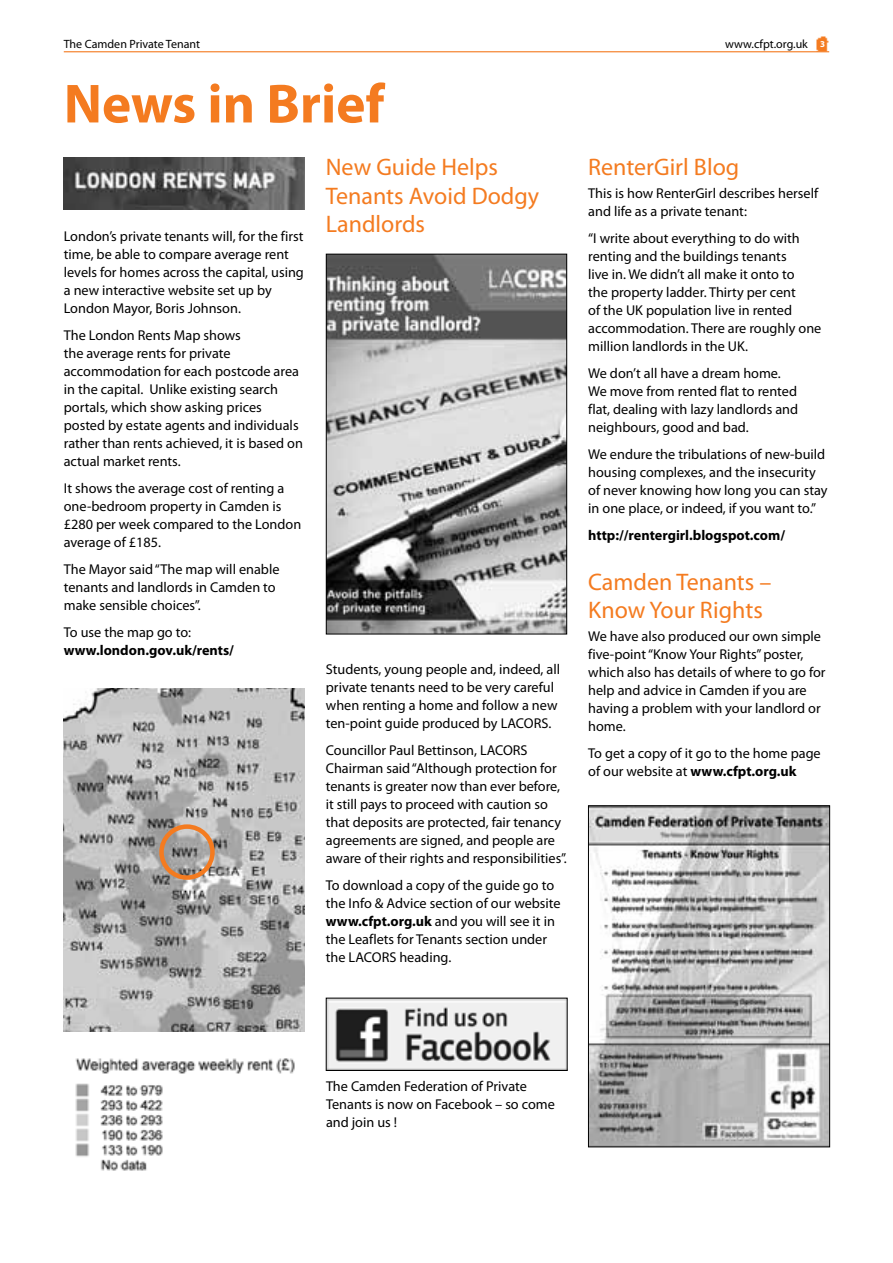
<style>
.page{position:relative;width:893px;height:1263px;background:#fff}
.page>*{position:absolute;margin:0;border:0;box-sizing:border-box;transform-origin:0 0}
.t1{font:700 55.5px "Myriad Pro";color:#f47b20}
.t2{font:24px/28.5px "Myriad Pro";color:#f47b20}
.t3{font:14.25px/18px "Myriad Pro";color:#000}
.t4{font:700 14.25px "Myriad Pro";color:#000}
.t5{font:12px "Myriad Pro";color:#000}
.s1{font-weight:700;font-size:9px;color:#fff}
.s2{font-weight:700}
</style>
<div class="page">
<img style="left:816px;top:36px;width:13px;height:15px">
<hr style="left:64px;top:51px;width:765px;height:1px;background:#f47b20">
<img style="left:328px;top:256px;width:237px;height:376px">
<div style="left:326px;top:254px;width:241px;height:380px;border:1px solid #000"></div>
<img style="left:64px;top:157px;width:241px;height:53px">
<img style="left:328px;top:1000px;width:237px;height:69px">
<div style="left:326px;top:998px;width:241px;height:73px;border:1px solid #000"></div>
<img style="left:590px;top:808px;width:238px;height:337px">
<div style="left:588px;top:806px;width:242px;height:341px;border:1px solid #000"></div>
<img style="left:64px;top:689px;width:241px;height:343px">
<div style="left:159px;top:824px;width:56px;height:56px;border:4px solid #f47b20;border-radius:50%"></div>
<img style="left:75px;top:1058px;width:220px;height:112px">
<p class="t5" style="left:64px;top:37px;width:138px">The Camden Private Tenant</p>
<p class="t5" style="left:725px;top:37px;width:101px">www.cfpt.org.uk <span class="s1">3</span></p>
<h1 class="t1" style="left:64px;top:68px;width:322px">News in Brief</h1>
<p class="t3" style="left:64px;top:227px;width:242px">London’s private tenants will, for the first time, be able to compare average rent levels for homes across the capital, using a new interactive website set up by London Mayor, Boris Johnson.</p>
<p class="t3" style="left:64px;top:326px;width:241px">The London Rents Map shows<br>the average rents for private accommodation for each postcode area in the capital. Unlike existing search portals, which show asking prices posted by estate agents and individuals rather than rents achieved, it is based on actual market rents.</p>
<p class="t3" style="left:64px;top:479px;width:239px">It shows the average cost of renting a one-bedroom property in Camden is £280 per week compared to the London average of £185.</p>
<p class="t3" style="left:64px;top:560px;width:217px">The Mayor said “The map will enable tenants and landlords in Camden to make sensible choices”.</p>
<p class="t3" style="left:64px;top:623px;width:129px">To use the map go to:</p>
<p class="t4" style="left:64px;top:641px;width:172px">www.london.gov.uk/rents/</p>
<h2 class="t2" style="left:326px;top:153px;width:215px">New Guide Helps<br>Tenants Avoid Dodgy<br>Landlords</h2>
<p class="t3" style="left:326px;top:660px;width:236px">Students, young people and, indeed, all private tenants need to be very careful when renting a home and follow a new ten-point guide produced by LACORS.</p>
<p class="t3" style="left:326px;top:741px;width:242px">Councillor Paul Bettinson, LACORS Chairman said “Although protection for tenants is greater now than ever before, it still pays to proceed with caution so that deposits are protected, fair tenancy agreements are signed, and people are aware of their rights and responsibilities”.</p>
<p class="t3" style="left:326px;top:876px;width:236px">To download a copy of the guide go to the Info &amp; Advice section of our website <span class="s2">www.cfpt.org.uk</span> and you will see it in the Leaflets for Tenants section under the LACORS heading.</p>
<h2 class="t2" style="left:588px;top:153px;width:153px">RenterGirl Blog</h2>
<p class="t3" style="left:588px;top:184px;width:231px">This is how RenterGirl describes herself and life as a private tenant:</p>
<p class="t3" style="left:588px;top:229px;width:235px">“I write about everything to do with renting and the buildings tenants<br>live in. We didn’t all make it onto to<br>the property ladder. Thirty per cent<br>of the UK population live in rented accommodation. There are roughly one million landlords in the UK.</p>
<p class="t3" style="left:588px;top:364px;width:211px">We don’t all have a dream home.<br>We move from rented flat to rented flat, dealing with lazy landlords and neighbours, good and bad.</p>
<p class="t3" style="left:588px;top:445px;width:241px">We endure the tribulations of new-build housing complexes, and the insecurity of never knowing how long you can stay in one place, or indeed, if you want to.”</p>
<p class="t4" style="left:588px;top:525px;width:198px">http://rentergirl.blogspot.com/</p>
<h2 class="t2" style="left:588px;top:567px;width:185px">Camden Tenants –<br>Know Your Rights</h2>
<p class="t3" style="left:588px;top:627px;width:239px">We have also produced our own simple five-point “Know Your Rights” poster, which also has details of where to go for help and advice in Camden if you are having a problem with your landlord or home.</p>
<p class="t3" style="left:588px;top:744px;width:234px">To get a copy of it go to the home page of our website at <span class="s2">www.cfpt.org.uk</span></p>
<p class="t3" style="left:326px;top:1077px;width:230px">The Camden Federation of Private<br>Tenants is now on Facebook – so come and join us !</p>
</div>
